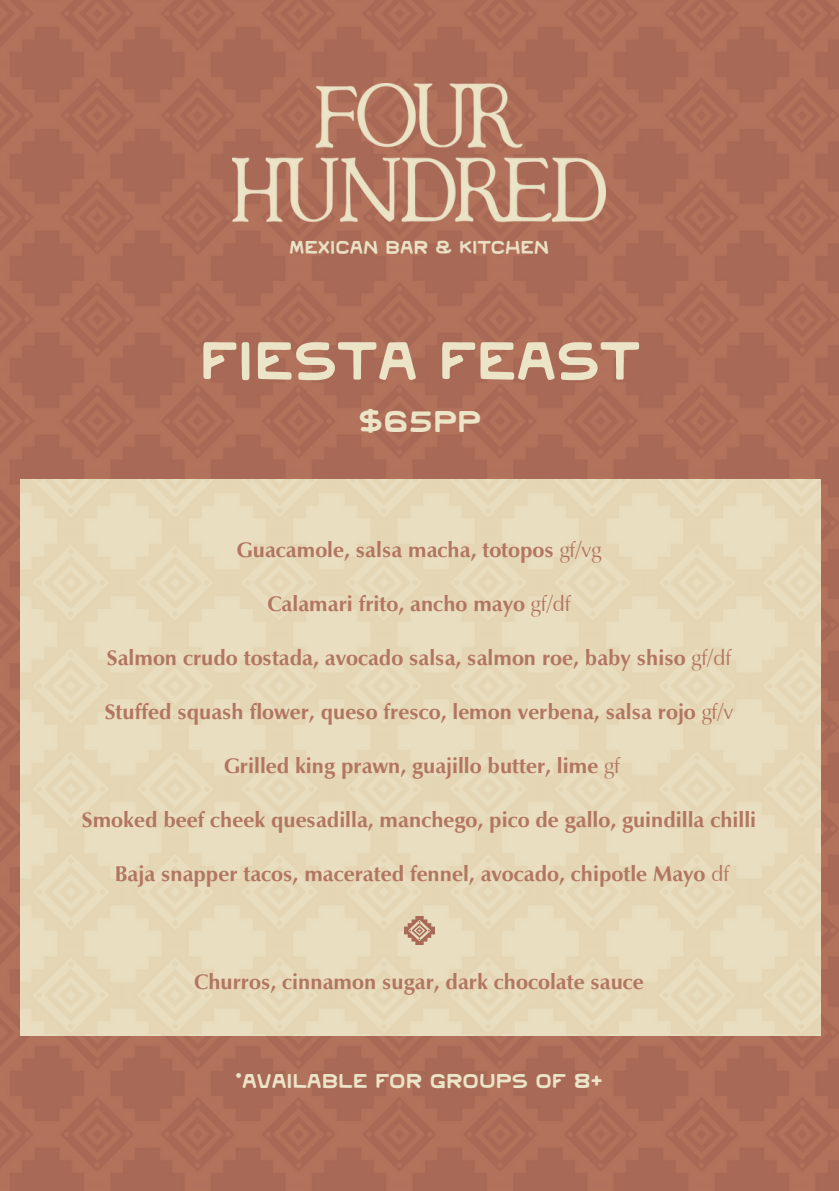
<style>
.page{position:relative;width:839px;height:1191px;background:#fff}
.page>*{position:absolute;margin:0;border:0;box-sizing:border-box;transform-origin:0 0}
.t1{font:54px "Paix";color:#ece4c7}
.t2{font:30px "Paix";color:#ece4c7}
.t3{font:700 22px "Vera Humana 95";color:#b27561}
.t4{font:20px "Paix";letter-spacing:.275em;color:#ece4c7}
.s1{font-weight:400}
</style>
<div class="page">
<img style="left:0;top:0;width:838px;height:1191px">
<img style="left:232px;top:84px;width:373px;height:169px">
<div style="left:20px;top:479px;width:800px;height:557px;background:#e8dbbc"></div>
<img style="left:405px;top:916px;width:30px;height:29px">
<p class="t1" style="left:199px;top:339px;width:442px">FIESTA FEAST</p>
<p class="t2" style="left:358px;top:410px;width:116px">$65PP</p>
<p class="t3" style="left:237px;top:541px;width:366px">Guacamole, salsa macha, totopos <span class="s1">gf/vg</span></p>
<p class="t3" style="left:267px;top:595px;width:305px">Calamari frito, ancho mayo <span class="s1">gf/df</span></p>
<p class="t3" style="left:107px;top:649px;width:626px">Salmon crudo tostada, avocado salsa, salmon roe, baby shiso <span class="s1">gf/df</span></p>
<p class="t3" style="left:105px;top:703px;width:630px">Stuffed squash flower, queso fresco, lemon verbena, salsa rojo <span class="s1">gf/v</span></p>
<p class="t3" style="left:224px;top:757px;width:397px">Grilled king prawn, guajillo butter, lime <span class="s1">gf</span></p>
<p class="t3" style="left:82px;top:811px;width:676px">Smoked beef cheek quesadilla, manchego, pico de gallo, guindilla chilli</p>
<p class="t3" style="left:115px;top:865px;width:616px">Baja snapper tacos, macerated fennel, avocado, chipotle Mayo <span class="s1">df</span></p>
<p class="t3" style="left:194px;top:973px;width:451px">Churros, cinnamon sugar, dark chocolate sauce</p>
<p class="t4" style="left:235px;top:1073px;width:368px">*AVAILABLE FOR GROUPS OF 8+</p>
</div>
